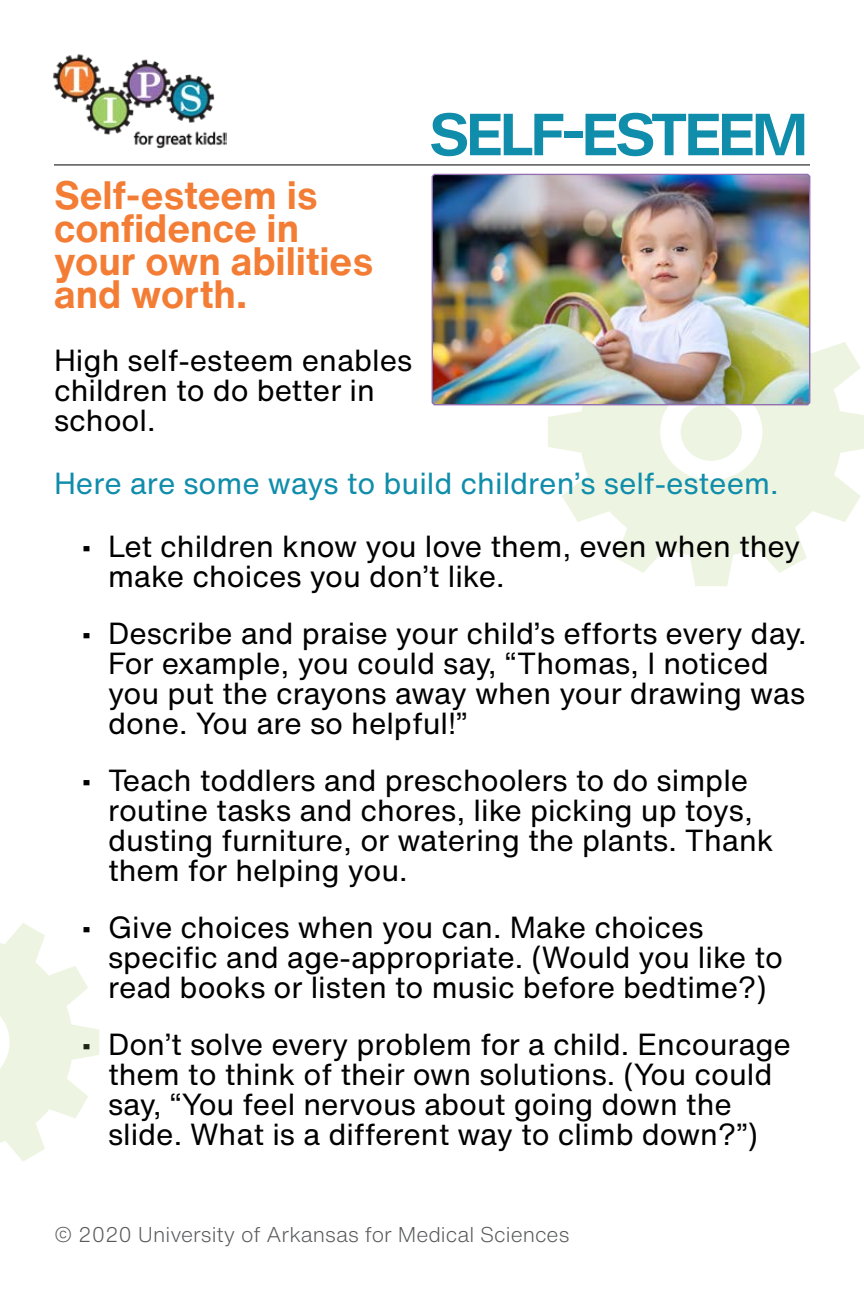
<style>
.page{position:relative;width:864px;height:1296px;background:#fff}
.page>*{position:absolute;margin:0;border:0;box-sizing:border-box;transform-origin:0 0}
.t1{font:700 54px "Helvetica Now Micro";letter-spacing:-.09em;color:#108dab}
.t2{font:700 39px/33px "Helvetica Now Text";color:#f37d35}
.t3{font:30px/30px "Helvetica Now Text";color:#000}
.t4{font:30px "Helvetica Now Text";color:#108dab}
.t5{font:300 21px "Helvetica Now Text";color:#58595b}
</style>
<div class="page">
<img style="left:53px;top:54px;width:174px;height:95px">
<hr style="left:54px;top:164px;width:756px;height:1px;background:#000">
<svg style="left:548px;top:278px;width:316px;height:308px;fill:#edf5e2"></svg>
<img style="left:432px;top:174px;width:378px;height:231px">
<svg style="left:0;top:923px;width:99px;height:239px"></svg>
<h2 class="t2" style="left:54px;top:178px;width:321px">Self-esteem is confidence in your own abilities and worth.</h2>
<p class="t3" style="left:54px;top:345px;width:360px">High self-esteem enables children to do better in school.</p>
<h1 class="t1" style="left:428px;top:95px;width:382px">SELF-ESTEEM</h1>
<p class="t4" style="left:54px;top:461px;width:726px">Here are some ways to build children’s self-esteem.</p>
<p class="t3" style="left:108px;top:531px;width:694px;text-indent:-27px">• Let children know you love them, even when they make choices you don’t like.</p>
<p class="t3" style="left:108px;top:618px;width:700px;text-indent:-27px">• Describe and praise your child’s efforts every day.<br>For example, you could say, “Thomas, I noticed you put the crayons away when your drawing was done. You are so helpful!”</p>
<p class="t3" style="left:108px;top:765px;width:667px;text-indent:-27px">• Teach toddlers and preschoolers to do simple routine tasks and chores, like picking up toys, dusting furniture, or watering the plants. Thank them for helping you.</p>
<p class="t3" style="left:108px;top:912px;width:677px;text-indent:-27px">• Give choices when you can. Make choices specific and age-appropriate. (Would you like to read books or listen to music before bedtime?)</p>
<p class="t3" style="left:108px;top:1029px;width:685px;text-indent:-27px">• Don’t solve every problem for a child. Encourage them to think of their own solutions. (You could say, “You feel nervous about going down the slide. What is a different way to climb down?”)</p>
<p class="t5" style="left:54px;top:1219px;width:517px">© 2020 University of Arkansas for Medical Sciences</p>
</div>
